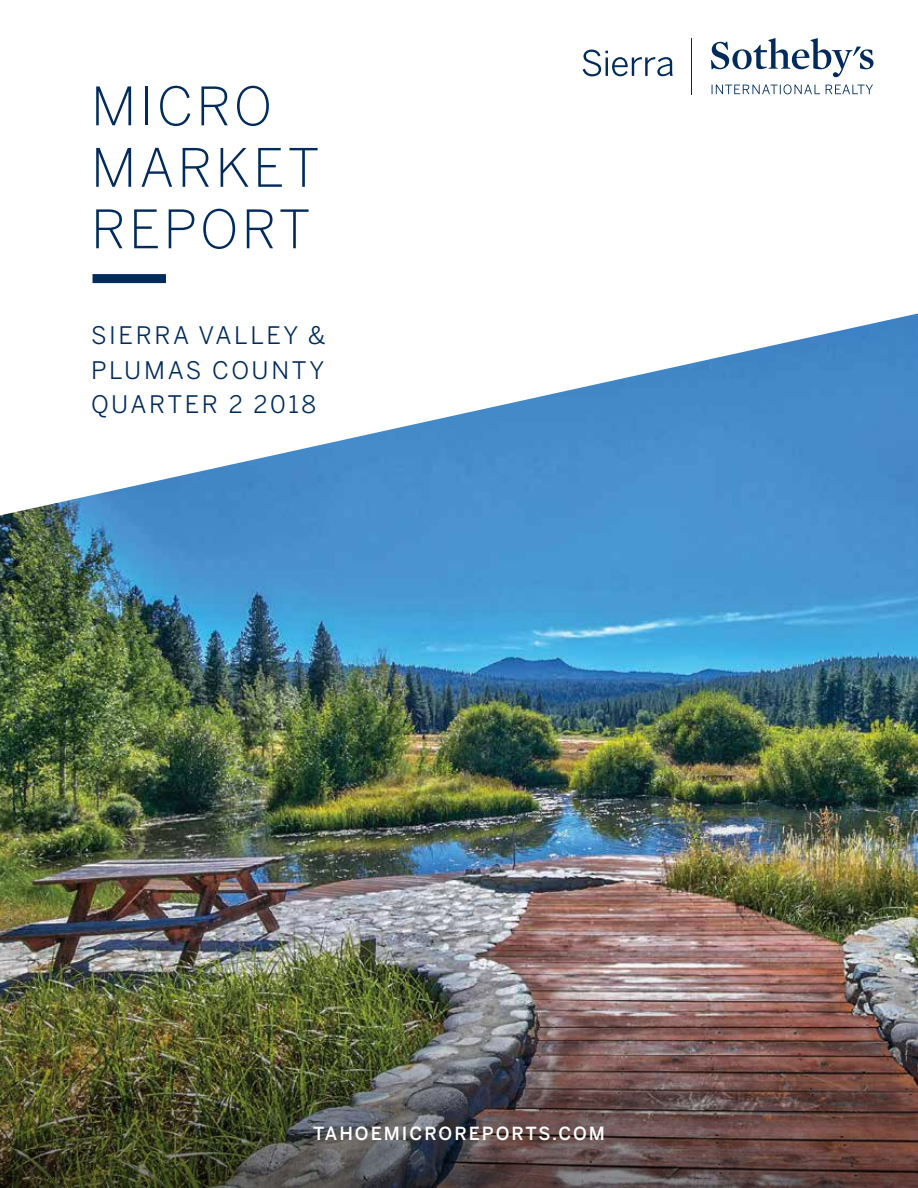
<style>
.page{position:relative;width:918px;height:1188px;background:#fff}
.page>*{position:absolute;margin:0;border:0;box-sizing:border-box;transform-origin:0 0}
.t1{font:300 52.5px/61.5px "Benton Sans";letter-spacing:.06em;color:#002b5c}
.t2{font:24px/34.5px "Benton Sans";letter-spacing:.11em;color:#002b5c;text-align:justify}
.t3{font:500 18px "Benton Sans";letter-spacing:.11em;color:#fff}
</style>
<div class="page">
<img style="left:0;top:313px;width:918px;height:648px">
<img style="left:0;top:961px;width:918px;height:227px">
<hr style="left:691px;top:38px;width:1px;height:56px;background:#002b5c">
<svg style="left:711px;top:38px;width:163px;height:39px"></svg>
<svg style="left:712px;top:84px;width:161px;height:10px"></svg>
<svg style="left:583px;top:50px;width:90px;height:26px"></svg>
<div style="left:93px;top:274px;width:73px;height:9px;background:#002b5c"></div>
<h1 class="t1" style="left:91px;top:75px;width:230px">MICRO<br>MARKET<br>REPORT</h1>
<p class="t2" style="left:91px;top:318px;width:236px">SIERRA VALLEY &amp; PLUMAS COUNTY QUARTER 2 2018</p>
<p class="t3" style="left:313px;top:1123px;width:293px">TAHOEMICROREPORTS.COM</p>
</div>
